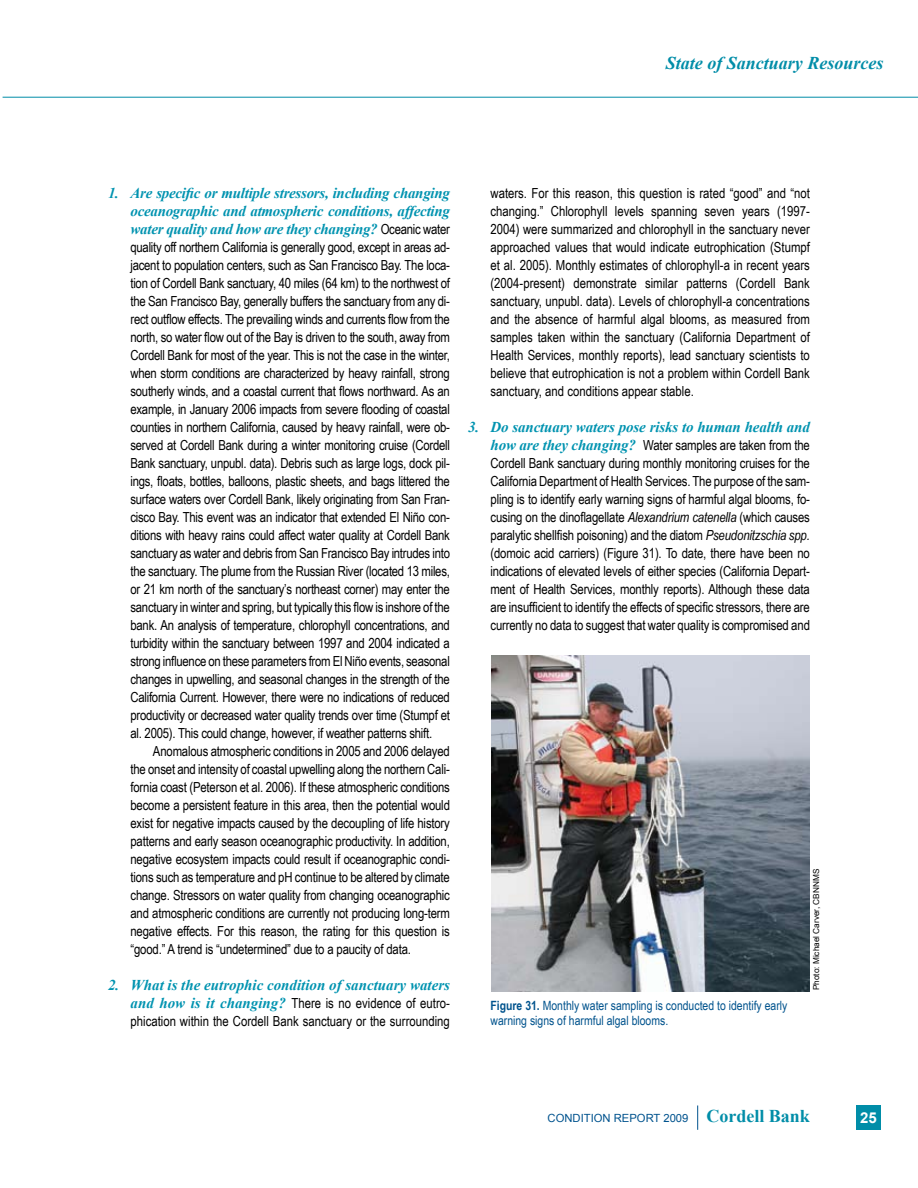
<style>
.page{position:relative;width:918px;height:1188px;background:#fff}
.page>*{position:absolute;margin:0;border:0;box-sizing:border-box;transform-origin:0 0}
.t1{font:italic 700 18px "Times New Roman";color:#008da8}
.t2{font:italic 700 15px/18px "Times New Roman";letter-spacing:-.01em;color:#0093b0;text-align:justify}
.t3{font:700 15px "Arial";color:#fff}
.t4{font:13.8px/18px "Arial Narrow";letter-spacing:-.01em;color:#000;text-align:justify}
.t5{font:12.75px/15px "Arial Narrow";color:#00538d}
.t6{font:11.25px "Arial";color:#00538e}
.t7{font:8.25px "Arial";color:#000}
.s1{font-family:"Arial Narrow";font-weight:400;font-style:normal;font-size:13.8px;color:#000}
.s2{font-family:"Times New Roman";font-weight:700;font-style:italic;font-size:15px;color:#0093b0}
.s3{font-style:italic}
.s4{font-weight:700}
.s5{font-family:"Times New Roman";font-weight:700;font-size:18px;color:#008da8}
</style>
<div class="page">
<hr style="left:3px;top:97px;width:915px;height:1px;background:#008da8">
<div style="left:857px;top:1105px;width:24px;height:24px;background:#008da8"></div>
<svg style="left:697px;top:1106px;width:1px;height:24px"></svg>
<img style="left:492px;top:655px;width:318px;height:337px">
<h1 class="t1" style="left:666px;top:50px;width:219px">State of Sanctuary Resources</h1>
<p class="t2" style="left:130px;top:184px;width:321px;text-indent:-22px">1. Are specific or multiple stressors, including changing oceanographic and atmospheric conditions, affecting water quality and how are they changing? <span class="s1">Oceanic water</span></p>
<p class="t4" style="left:131px;top:238px;width:321px">quality off northern California is generally good, except in areas ad&shy;jacent to population centers, such as San Francisco Bay. The loca&shy;tion of Cordell Bank sanctuary, 40 miles (64 km) to the northwest of the San Francisco Bay, generally buffers the sanctuary from any di&shy;rect outflow effects. The prevailing winds and currents flow from the north, so water flow out of the Bay is driven to the south, away from Cordell Bank for most of the year. This is not the case in the winter, when storm conditions are characterized by heavy rainfall, strong southerly winds, and a coastal current that flows northward. As an example, in January 2006 impacts from severe flooding of coastal counties in northern California, caused by heavy rainfall, were ob&shy;served at Cordell Bank during a winter monitoring cruise (Cordell Bank sanctuary, unpubl. data). Debris such as large logs, dock pil&shy;ings, floats, bottles, balloons, plastic sheets, and bags littered the surface waters over Cordell Bank, likely originating from San Fran&shy;cisco Bay. This event was an indicator that extended El Niño con&shy;ditions with heavy rains could affect water quality at Cordell Bank sanctuary as water and debris from San Francisco Bay intrudes into the sanctuary. The plume from the Russian River (located 13 miles, or 21 km north of the sanctuary’s northeast corner) may enter the sanctuary in winter and spring, but typically this flow is inshore of the bank. An analysis of temperature, chlorophyll concentrations, and turbidity within the sanctuary between 1997 and 2004 indicated a strong influence on these parameters from El Niño events, seasonal changes in upwelling, and seasonal changes in the strength of the California Current. However, there were no indications of reduced productivity or decreased water quality trends over time (Stumpf et al. 2005). This could change, however, if weather patterns shift.</p>
<p class="t4" style="left:131px;top:742px;width:321px;text-indent:22px">Anomalous atmospheric conditions in 2005 and 2006 delayed the onset and intensity of coastal upwelling along the northern Cali&shy;fornia coast (Peterson et al. 2006). If these atmospheric conditions become a persistent feature in this area, then the potential would exist for negative impacts caused by the decoupling of life history patterns and early season oceanographic productivity. In addition, negative ecosystem impacts could result if oceanographic condi&shy;tions such as temperature and pH continue to be altered by climate change. Stressors on water quality from changing oceanographic and atmospheric conditions are currently not producing long-term negative effects. For this reason, the rating for this question is “good.” A trend is “undetermined” due to a paucity of data.</p>
<p class="t2" style="left:108px;top:976px;width:344px">2. What is the eutrophic condition of sanctuary waters</p>
<p class="t4" style="left:130px;top:994px;width:321px"><span class="s2">and how is it changing?</span> There is no evidence of eutro&shy;phication within the Cordell Bank sanctuary or the surrounding</p>
<p class="t4" style="left:490px;top:184px;width:321px">waters. For this reason, this question is rated “good” and “not changing.” Chlorophyll levels spanning seven years (1997- 2004) were summarized and chlorophyll in the sanctuary never approached values that would indicate eutrophication (Stumpf et al. 2005). Monthly estimates of chlorophyll-a in recent years (2004-present) demonstrate similar patterns (Cordell Bank sanctuary, unpubl. data). Levels of chlorophyll-a concentrations and the absence of harmful algal blooms, as measured from samples taken within the sanctuary (California Department of Health Services, monthly reports), lead sanctuary scientists to believe that eutrophication is not a problem within Cordell Bank sanctuary, and conditions appear stable.</p>
<p class="t2" style="left:468px;top:418px;width:344px">3. Do sanctuary waters pose risks to human health and</p>
<p class="t4" style="left:490px;top:436px;width:321px"><span class="s2">how are they changing?</span> Water samples are taken from the Cordell Bank sanctuary during monthly monitoring cruises for the California Department of Health Services. The purpose of the sam&shy;pling is to identify early warning signs of harmful algal blooms, fo&shy;cusing on the dinoflagellate <span class="s3">Alexandrium catenella</span> (which causes paralytic shellfish poisoning) and the diatom <span class="s3">Pseudonitzschia spp. </span>(domoic acid carriers) (Figure 31). To date, there have been no indications of elevated levels of either species (California Depart&shy;ment of Health Services, monthly reports). Although these data are insufficient to identify the effects of specific stressors, there are currently no data to suggest that water quality is compromised and</p>
<p class="t5" style="left:490px;top:998px;width:298px"><span class="s4">Figure 31.</span> Monthly water sampling is conducted to identify early warning signs of harmful algal blooms.</p>
<p class="t7" style="left:811px;top:990px;width:123px;rotate:-90deg">Photo: Michael Carver, CBNNMS</p>
<p class="t6" style="left:548px;top:1110px;width:264px">CONDITION REPORT 2009 <span class="s5">Cordell Bank</span></p>
<p class="t3" style="left:860px;top:1107px;width:18px">25</p>
</div>
